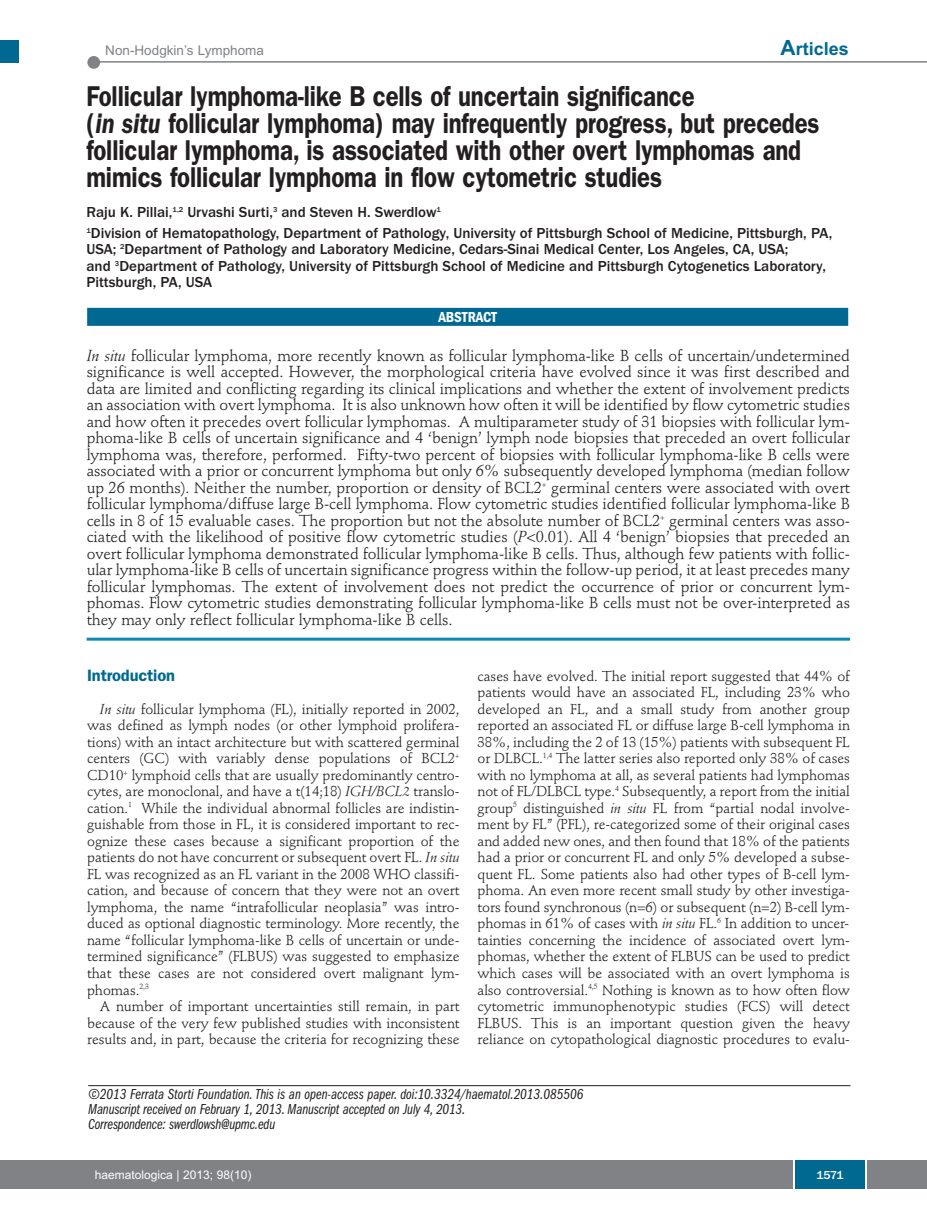
<style>
.page{position:relative;width:927px;height:1225px;background:#fff}
.page>*{position:absolute;margin:0;border:0;box-sizing:border-box;transform-origin:0 0}
.t1{font:600 28.8px/27px "Franklin Gothic";letter-spacing:-.005em;color:#231f20;scale:.83 1}
.t2{font:700 18px "Arial";color:#006991}
.t3{font:600 16.5px "Franklin Gothic";letter-spacing:-.01em;color:#006991}
.t4{font:15.75px/16.5px "Stempel Schneidler";letter-spacing:-.005em;color:#231f20;text-align:justify}
.t5{font:500 15px/16.5px "Franklin Gothic";color:#231f20}
.t6{font:15px/15px "Franklin Gothic Book Cmpr Ital";letter-spacing:-.01em;color:#231f20}
.t7{font:600 condensed 15px "Franklin Gothic";letter-spacing:-.005em;color:#fff}
.t8{font:14.25px/16.5px "Stempel Schneidler";letter-spacing:-.005em;color:#231f20;text-align:justify}
.t9{font:13.5px "Arial";color:#808285}
.t10{font:12px "Arial";color:#fff}
.t11{font:500 12px "Franklin Gothic";color:#fff}
.s1{font-size:21px}
.s2{font-style:italic}
</style>
<div class="page">
<div style="left:87px;top:56px;width:13px;height:13px;background:#808285;border-radius:50%"></div>
<hr style="left:95px;top:61px;width:832px;height:2px;background:#808285">
<div style="left:17px;top:1160px;width:910px;height:28px;background:#808285"></div>
<div style="left:795px;top:1160px;width:70px;height:28px;background:#006991"></div>
<hr style="left:793px;top:1160px;width:2px;height:28px;background:#fff">
<hr style="left:865px;top:1160px;width:2px;height:28px;background:#fff">
<div style="left:0;top:40px;width:19px;height:22px;background:#006991"></div>
<div style="left:0;top:1160px;width:18px;height:28px;background:#808285"></div>
<hr style="left:88px;top:1085px;width:762px;height:1px;background:#231f20">
<hr style="left:87px;top:637px;width:763px;height:3px;background:#0d8aaf">
<div style="left:87px;top:308px;width:761px;height:18px;background:#006991"></div>
<p class="t9" style="left:105px;top:43px;width:160px">Non-Hodgkin’s Lymphoma</p>
<p class="t2" style="left:781px;top:38px;width:70px"><span class="s1">A</span>rticles</p>
<p class="t1" style="left:86px;top:85px;width:885px">Follicular lymphoma-like B cells of uncertain significance<br>(<span class="s2">in situ</span> follicular lymphoma) may infrequently progress, but precedes follicular lymphoma, is associated with other overt lymphomas and mimics follicular lymphoma in flow cytometric studies</p>
<p class="t5" style="left:86px;top:202px;width:747px;line-height:20.7px">Raju K. Pillai,<sup>1,2</sup> Urvashi Surti,<sup>3</sup> and Steven H. Swerdlow<sup>1<br>1</sup>Division of Hematopathology, Department of Pathology, University of Pittsburgh School of Medicine, Pittsburgh, PA,</p>
<p class="t5" style="left:86px;top:241px;width:741px">USA; <sup>2</sup>Department of Pathology and Laboratory Medicine, Cedars-Sinai Medical Center, Los Angeles, CA, USA;<br>and <sup>3</sup>Department of Pathology, University of Pittsburgh School of Medicine and Pittsburgh Cytogenetics Laboratory,<br>Pittsburgh, PA, USA</p>
<p class="t7" style="left:438px;top:311px;width:60px">ABSTRACT</p>
<p class="t4" style="left:87px;top:349px;width:765px"><span class="s2">In situ</span> follicular lymphoma, more recently known as follicular lymphoma-like B cells of uncertain/undetermined significance is well accepted. However, the morphological criteria have evolved since it was first described and data are limited and conflicting regarding its clinical implications and whether the extent of involvement predicts an association with overt lymphoma. It is also unknown how often it will be identified by flow cytometric studies and how often it precedes overt follicular lymphomas. A multiparameter study of 31 biopsies with follicular lym&shy;phoma-like B cells of uncertain significance and 4 ‘benign’ lymph node biopsies that preceded an overt follicular lymphoma was, therefore, performed. Fifty-two percent of biopsies with follicular lymphoma-like B cells were associated with a prior or concurrent lymphoma but only 6% subsequently developed lymphoma (median follow up 26 months). Neither the number, proportion or density of BCL2<sup>+</sup> germinal centers were associated with overt follicular lymphoma/diffuse large B-cell lymphoma. Flow cytometric studies identified follicular lymphoma-like B cells in 8 of 15 evaluable cases. The proportion but not the absolute number of BCL2<sup>+</sup> germinal centers was asso&shy;ciated with the likelihood of positive flow cytometric studies (<span class="s2">P</span>&lt;0.01). All 4 ‘benign’ biopsies that preceded an overt follicular lymphoma demonstrated follicular lymphoma-like B cells. Thus, although few patients with follic&shy;ular lymphoma-like B cells of uncertain significance progress within the follow-up period, it at least precedes many follicular lymphomas. The extent of involvement does not predict the occurrence of prior or concurrent lym&shy;phomas. Flow cytometric studies demonstrating follicular lymphoma-like B cells must not be over-interpreted as they may only reflect follicular lymphoma-like B cells.</p>
<p class="t3" style="left:87px;top:669px;width:89px">Introduction</p>
<p class="t8" style="left:87px;top:702px;width:374px;text-indent:13px"><span class="s2">In situ</span> follicular lymphoma (FL), initially reported in 2002, was defined as lymph nodes (or other lymphoid prolifera&shy;tions) with an intact architecture but with scattered germinal centers (GC) with variably dense populations of BCL2<sup>+ </sup>CD10<sup>+</sup> lymphoid cells that are usually predominantly centro&shy;cytes, are monoclonal, and have a t(14;18) <span class="s2">IGH/BCL2</span> translo&shy;cation.<sup>1</sup> While the individual abnormal follicles are indistin&shy;guishable from those in FL, it is considered important to rec&shy;ognize these cases because a significant proportion of the patients do not have concurrent or subsequent overt FL. <span class="s2">In situ </span>FL was recognized as an FL variant in the 2008 WHO classifi&shy;cation, and because of concern that they were not an overt lymphoma, the name “intrafollicular neoplasia” was intro&shy;duced as optional diagnostic terminology. More recently, the name “follicular lymphoma-like B cells of uncertain or unde&shy;termined significance” (FLBUS) was suggested to emphasize that these cases are not considered overt malignant lym&shy;phomas.<sup>2,3</sup></p>
<p class="t8" style="left:87px;top:999px;width:374px;text-indent:13px">A number of important uncertainties still remain, in part because of the very few published studies with inconsistent results and, in part, because the criteria for recognizing these</p>
<p class="t8" style="left:478px;top:669px;width:374px">cases have evolved. The initial report suggested that 44% of patients would have an associated FL, including 23% who developed an FL, and a small study from another group reported an associated FL or diffuse large B-cell lymphoma in 38%, including the 2 of 13 (15%) patients with subsequent FL or DLBCL.<sup>1,4</sup> The latter series also reported only 38% of cases with no lymphoma at all, as several patients had lymphomas not of FL/DLBCL type.<sup>4</sup> Subsequently, a report from the initial group<sup>5</sup> distinguished <span class="s2">in situ</span> FL from “partial nodal involve&shy;ment by FL” (PFL), re-categorized some of their original cases and added new ones, and then found that 18% of the patients had a prior or concurrent FL and only 5% developed a subse&shy;quent FL. Some patients also had other types of B-cell lym&shy;phoma. An even more recent small study by other investiga&shy;tors found synchronous (n=6) or subsequent (n=2) B-cell lym&shy;phomas in 61% of cases with <span class="s2">in situ</span> FL.<sup>6</sup> In addition to uncer&shy;tainties concerning the incidence of associated overt lym&shy;phomas, whether the extent of FLBUS can be used to predict which cases will be associated with an overt lymphoma is also controversial.<sup>4,5</sup> Nothing is known as to how often flow cytometric immunophenotypic studies (FCS) will detect FLBUS. This is an important question given the heavy reliance on cytopathological diagnostic procedures to evalu-</p>
<p class="t6" style="left:88px;top:1087px;width:497px">©2013 Ferrata Storti Foundation.This is an open-access paper. doi:10.3324/haematol.2013.085506<br>Manuscript received on February 1, 2013. Manuscript accepted on July 4, 2013.<br>Correspondence: swerdlowsh@upmc.edu</p>
<p class="t10" style="left:95px;top:1167px;width:158px">haematologica | 2013; 98(10)</p>
<p class="t11" style="left:816px;top:1167px;width:29px">1571</p>
</div>
